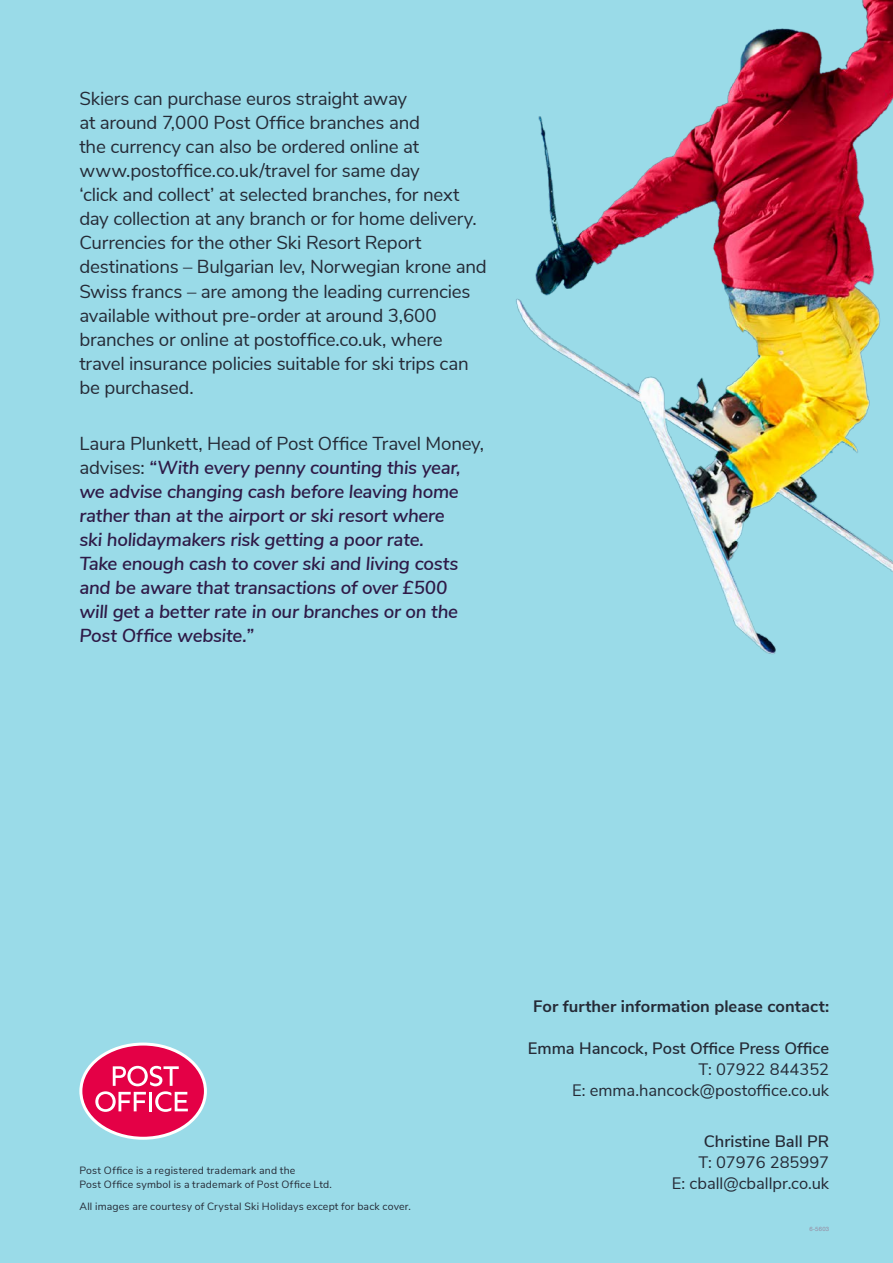
<style>
.page{position:relative;width:893px;height:1263px;background:#9adbe8}
.page>*{position:absolute;margin:0;border:0;box-sizing:border-box;transform-origin:0 0}
.Body_intro{font:18.75px/24px "Nunito Sans";letter-spacing:-.015em;color:#252a36}
.Body_intro-2{font:italic 600 18.75px/24px "Nunito Sans";letter-spacing:-.015em;color:#2e1a47}
.t1{font:16.5px "Nunito Sans";color:#252a36}
.t2{font:600 16.5px "Nunito Sans";color:#252a36}
.Header_2{font:700 16.5px "Nunito Sans";letter-spacing:.005em;color:#252a36}
.t3{font:10.5px/13.5px "Nunito Sans";letter-spacing:.02em;color:#252a36}
.t4{font:6px "Helvetica";color:#968da3}
.s1{font-weight:400;font-style:normal;color:#252a36}
</style>
<div class="page">
<svg style="left:79px;top:1042px;width:128px;height:98px"></svg>
<img style="left:516px;top:0;width:377px;height:654px">
<p class="Body_intro" style="left:79px;top:86px;width:409px">Skiers can purchase euros straight away<br>at around 7,000 Post Office branches and<br>the currency can also be ordered online at www.postoffice.co.uk/travel for same day<br>‘click and collect’ at selected branches, for next day collection at any branch or for home delivery.<br>Currencies for the other Ski Resort Report destinations – Bulgarian lev, Norwegian krone and Swiss francs – are among the leading currencies available without pre-order at around 3,600 branches or online at postoffice.co.uk, where travel insurance policies suitable for ski trips can be purchased.</p>
<p class="Body_intro-2" style="left:79px;top:430px;width:406px"><span class="s1">Laura Plunkett, Head of Post Office Travel Money, advises:</span> “With every penny counting this year, we advise changing cash before leaving home rather than at the airport or ski resort where<br>ski holidaymakers risk getting a poor rate.<br>Take enough cash to cover ski and living costs and be aware that transactions of over £500<br>will get a better rate in our branches or on the Post Office website.”</p>
<p class="t3" style="left:79px;top:1163px;width:254px">Post Office is a registered trademark and the<br>Post Office symbol is a trademark of Post Office Ltd.</p>
<p class="t3" style="left:79px;top:1199px;width:333px">All images are courtesy of Crystal Ski Holidays except for back cover.</p>
<h2 class="Header_2" style="left:533px;top:994px;width:298px">For further information please contact:</h2>
<p class="t2" style="left:528px;top:1036px;width:303px">Emma Hancock, Post Office Press Office</p>
<p class="t1" style="left:699px;top:1057px;width:132px">T: 07922 844352</p>
<p class="t1" style="left:572px;top:1078px;width:259px">E: emma.hancock@postoffice.co.uk</p>
<p class="t2" style="left:704px;top:1129px;width:127px">Christine Ball PR</p>
<p class="t1" style="left:699px;top:1150px;width:132px">T: 07976 285997</p>
<p class="t1" style="left:672px;top:1171px;width:159px">E: cball@cballpr.co.uk</p>
<p class="t4" style="left:809px;top:1224px;width:21px">6-5603</p>
</div>
